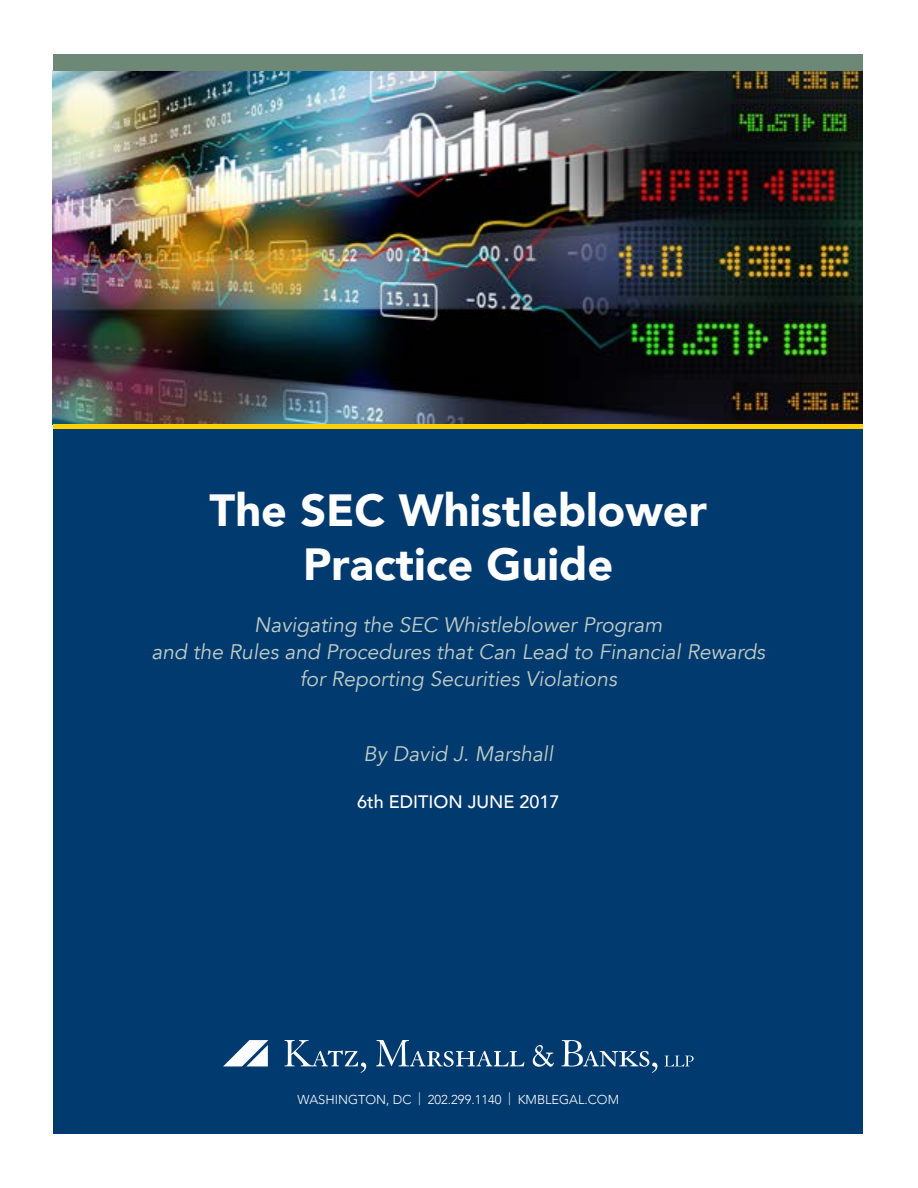
<style>
.page{position:relative;width:918px;height:1188px;background:#fff}
.page>*{position:absolute;margin:0;border:0;box-sizing:border-box;transform-origin:0 0}
.t1{font:900 45px/54px "Avenir";color:#fff;text-align:center}
.t2{font:italic 21px/27px "Avenir";color:#c1cec6;text-align:center}
.t3{font:500 18px "Avenir";color:#fff}
.t4{font:300 12.9px "Avenir";color:#fff}
</style>
<div class="page">
<div style="left:53px;top:428px;width:810px;height:706px;background:#003a6f"></div>
<img style="left:53px;top:70px;width:810px;height:354px">
<hr style="left:53px;top:424px;width:810px;height:4px;background:#ffd100">
<div style="left:53px;top:54px;width:810px;height:16px;background:#6e8878"></div>
<svg style="left:285px;top:1040px;width:81px;height:33px"></svg>
<svg style="left:376px;top:1040px;width:148px;height:27px"></svg>
<svg style="left:533px;top:1045px;width:21px;height:22px"></svg>
<svg style="left:562px;top:1040px;width:95px;height:33px"></svg>
<svg style="left:665px;top:1056px;width:29px;height:10px"></svg>
<svg style="left:223px;top:1040px;width:45px;height:26px"></svg>
<h1 class="t1" style="left:210px;top:482px;width:499px">The SEC Whistleblower<br>Practice Guide</h1>
<p class="t2" style="left:151px;top:611px;width:615px">Navigating the SEC Whistleblower Program<br>and the Rules and Procedures that Can Lead to Financial Rewards for Reporting Securities Violations</p>
<p class="t2" style="left:364px;top:741px;width:191px">By David J. Marshall</p>
<p class="t3" style="left:357px;top:786px;width:204px">6th EDITION JUNE 2017</p>
<p class="t4" style="left:298px;top:1092px;width:323px">WASHINGTON, DC | 202.299.1140 | KMBLEGAL.COM</p>
</div>
